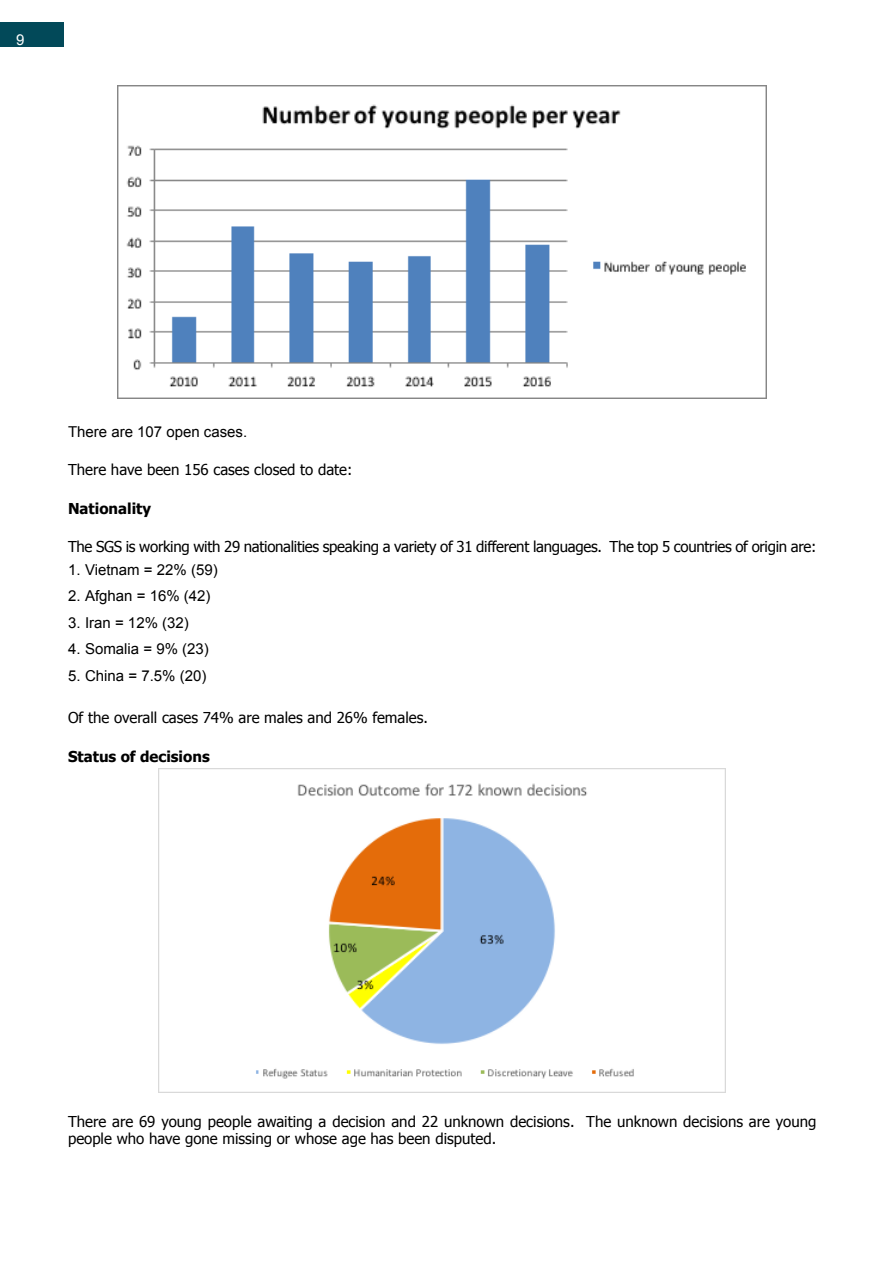
<style>
.page{position:relative;width:893px;height:1263px;background:#fff}
.page>*{position:absolute;margin:0;border:0;box-sizing:border-box;transform-origin:0 0}
.t1{font:15px/17.2px "Tahoma";color:#000}
.t2{font:15px "Tahoma";letter-spacing:-.02em;color:#000}
.t3{font:15px "Arial";color:#000}
.t4{font:700 15px "Tahoma";color:#000}
.t5{font:15px "Arial";color:#fff}
</style>
<div class="page">
<hr style="left:0;top:47px;width:64px;height:1px;background:#dadada">
<div style="left:0;top:22px;width:64px;height:25px;background:#024959"></div>
<img style="left:118px;top:85px;width:649px;height:313px">
<img style="left:159px;top:768px;width:566px;height:325px">
<p class="t5" style="left:16px;top:29px;width:10px">9</p>
<p class="t3" style="left:68px;top:422px;width:181px">There are 107 open cases.</p>
<p class="t1" style="left:68px;top:461px;width:286px">There have been 156 cases closed to date:</p>
<p class="t4" style="left:68px;top:498px;width:85px">Nationality</p>
<p class="t2" style="left:68px;top:537px;width:750px">The SGS is working with 29 nationalities speaking a variety of 31 different languages. The top 5 countries of origin are:</p>
<p class="t3" style="left:68px;top:559px;width:151px">1. Vietnam = 22% (59)</p>
<p class="t3" style="left:68px;top:586px;width:144px">2. Afghan = 16% (42)</p>
<p class="t3" style="left:68px;top:612px;width:122px">3. Iran = 12% (32)</p>
<p class="t3" style="left:68px;top:639px;width:142px">4. Somalia = 9% (23)</p>
<p class="t3" style="left:68px;top:665px;width:140px">5. China = 7.5% (20)</p>
<p class="t1" style="left:68px;top:709px;width:361px">Of the overall cases 74% are males and 26% females.</p>
<p class="t4" style="left:68px;top:746px;width:143px">Status of decisions</p>
<p class="t1" style="left:68px;top:1112px;width:750px">There are 69 young people awaiting a decision and 22 unknown decisions. The unknown decisions are young people who have gone missing or whose age has been disputed.</p>
</div>
